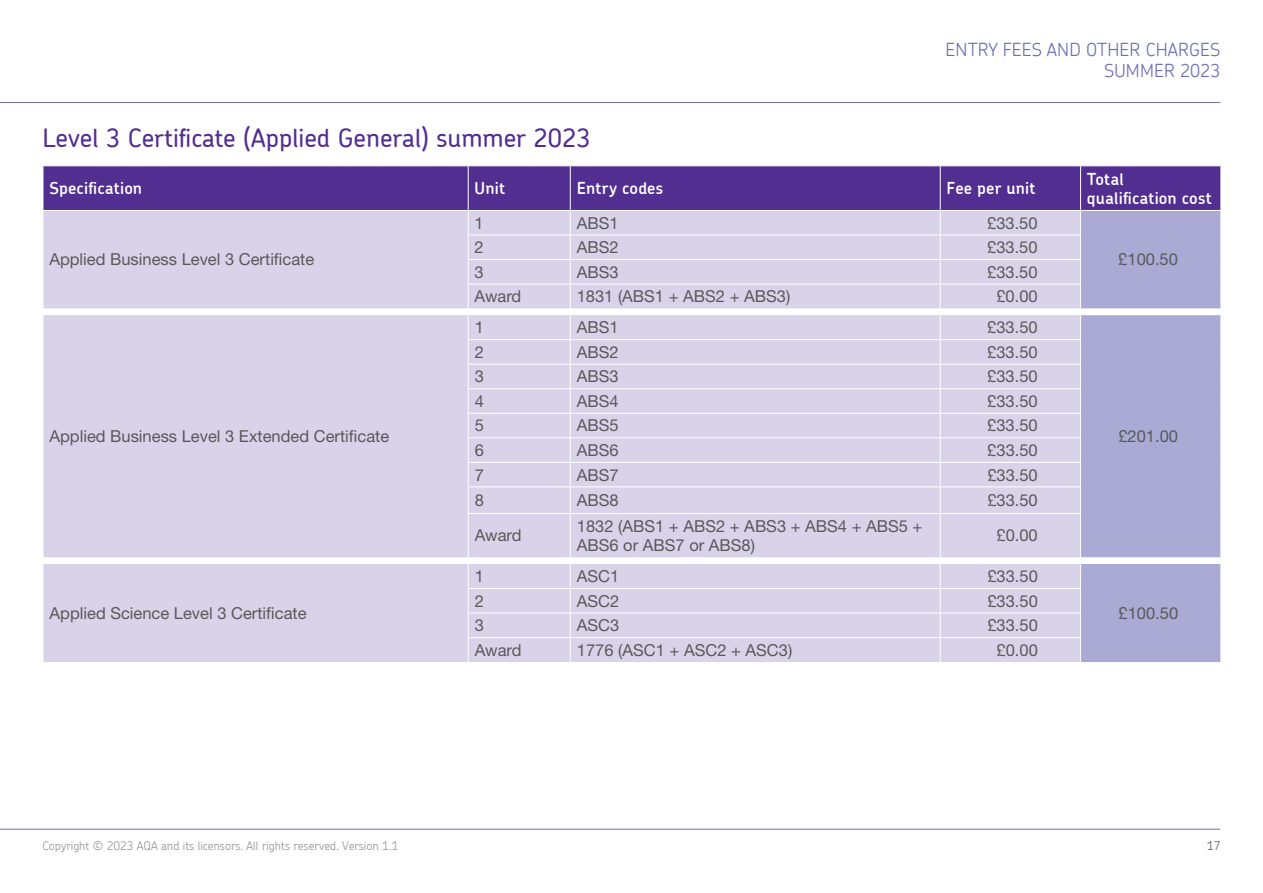
<style>
.page{position:relative;width:1263px;height:893px;background:#fff}
.page>*{position:absolute;margin:0;border:0;box-sizing:border-box;transform-origin:0 0}
.t1{font:500 25.5px "AQA Chevin Pro";color:#522e91}
.t2{font:300 18px/21px "AQA Chevin Pro";letter-spacing:.005em;color:#6b6eb3;text-align:right}
.t3{font:16.5px/19.5px "Helvetica Neue LT Std";color:#58595b}
.t4{font:600 16.5px/19.5px "AQA Chevin Pro";letter-spacing:.01em;color:#fff}
.t5{font:300 12px "AQA Chevin Pro";color:#939598}
.t6{font:300 12px "AQA Chevin Pro";color:#58595b}
</style>
<div class="page">
<hr style="left:0;top:829px;width:1220px;height:1px;background:#6b6eb3">
<hr style="left:0;top:102px;width:1220px;height:1px;background:#6b6eb3">
<div style="left:44px;top:166px;width:1176px;height:44px;background:#522e91"></div>
<div style="left:44px;top:211px;width:1036px;height:98px;background:#d9d3e9"></div>
<div style="left:1081px;top:211px;width:139px;height:98px;background:#aaaad5"></div>
<svg style="left:44px;top:315px;width:1176px;height:347px;background:#d4cfe7"></svg>
<hr style="left:468px;top:166px;width:1px;height:44px;background:#fff">
<hr style="left:570px;top:166px;width:1px;height:44px;background:#fff">
<hr style="left:940px;top:166px;width:1px;height:44px;background:#fff">
<hr style="left:1080px;top:166px;width:1px;height:44px;background:#fff">
<hr style="left:468px;top:235px;width:102px;height:1px;background:#fff">
<hr style="left:570px;top:235px;width:370px;height:1px;background:#fff">
<hr style="left:940px;top:235px;width:141px;height:1px;background:#fff">
<hr style="left:468px;top:259px;width:102px;height:1px;background:#fff">
<hr style="left:570px;top:259px;width:370px;height:1px;background:#fff">
<hr style="left:940px;top:259px;width:141px;height:1px;background:#fff">
<hr style="left:468px;top:284px;width:102px;height:1px;background:#fff">
<hr style="left:570px;top:284px;width:370px;height:1px;background:#fff">
<hr style="left:940px;top:284px;width:141px;height:1px;background:#fff">
<hr style="left:570px;top:339px;width:370px;height:1px;background:#fff">
<hr style="left:570px;top:364px;width:370px;height:1px;background:#fff">
<hr style="left:570px;top:388px;width:370px;height:1px;background:#fff">
<hr style="left:570px;top:413px;width:370px;height:1px;background:#fff">
<hr style="left:570px;top:437px;width:370px;height:1px;background:#fff">
<hr style="left:570px;top:462px;width:370px;height:1px;background:#fff">
<hr style="left:570px;top:486px;width:370px;height:1px;background:#fff">
<hr style="left:468px;top:514px;width:1px;height:43px;background:#fff">
<hr style="left:570px;top:513px;width:370px;height:1px;background:#fff">
<hr style="left:570px;top:514px;width:1px;height:43px;background:#fff">
<hr style="left:940px;top:514px;width:1px;height:43px;background:#fff">
<hr style="left:1080px;top:514px;width:1px;height:43px;background:#fff">
<hr style="left:570px;top:588px;width:370px;height:1px;background:#fff">
<hr style="left:570px;top:613px;width:370px;height:1px;background:#fff">
<hr style="left:570px;top:637px;width:370px;height:1px;background:#fff">
<svg style="left:468px;top:211px;width:1px;height:302px"></svg>
<svg style="left:570px;top:211px;width:1px;height:302px"></svg>
<svg style="left:940px;top:211px;width:1px;height:302px"></svg>
<svg style="left:1080px;top:234px;width:1px;height:279px"></svg>
<svg style="left:468px;top:557px;width:1px;height:105px"></svg>
<svg style="left:570px;top:557px;width:1px;height:105px"></svg>
<svg style="left:940px;top:557px;width:1px;height:105px"></svg>
<svg style="left:1080px;top:557px;width:1px;height:105px"></svg>
<hr style="left:468px;top:339px;width:102px;height:1px;background:#fff">
<hr style="left:940px;top:339px;width:141px;height:1px;background:#fff">
<hr style="left:468px;top:364px;width:102px;height:1px;background:#fff">
<hr style="left:940px;top:364px;width:141px;height:1px;background:#fff">
<hr style="left:468px;top:388px;width:102px;height:1px;background:#fff">
<hr style="left:940px;top:388px;width:141px;height:1px;background:#fff">
<hr style="left:468px;top:413px;width:102px;height:1px;background:#fff">
<hr style="left:940px;top:413px;width:141px;height:1px;background:#fff">
<hr style="left:468px;top:437px;width:102px;height:1px;background:#fff">
<hr style="left:940px;top:437px;width:141px;height:1px;background:#fff">
<hr style="left:468px;top:462px;width:102px;height:1px;background:#fff">
<hr style="left:940px;top:462px;width:141px;height:1px;background:#fff">
<hr style="left:468px;top:486px;width:102px;height:1px;background:#fff">
<hr style="left:940px;top:486px;width:141px;height:1px;background:#fff">
<hr style="left:468px;top:513px;width:102px;height:1px;background:#fff">
<hr style="left:940px;top:513px;width:141px;height:1px;background:#fff">
<hr style="left:468px;top:588px;width:102px;height:1px;background:#fff">
<hr style="left:940px;top:588px;width:141px;height:1px;background:#fff">
<hr style="left:468px;top:613px;width:102px;height:1px;background:#fff">
<hr style="left:940px;top:613px;width:141px;height:1px;background:#fff">
<hr style="left:468px;top:637px;width:102px;height:1px;background:#fff">
<hr style="left:940px;top:637px;width:141px;height:1px;background:#fff">
<svg style="left:43px;top:211px;width:1px;height:302px"></svg>
<svg style="left:1220px;top:211px;width:1px;height:302px"></svg>
<svg style="left:43px;top:564px;width:1px;height:98px"></svg>
<svg style="left:1220px;top:557px;width:1px;height:105px"></svg>
<p class="t2" style="left:946px;top:38px;width:276px">ENTRY FEES AND OTHER CHARGES<br>SUMMER 2023</p>
<h1 class="t1" style="left:43px;top:120px;width:550px">Level 3 Certificate (Applied General) summer 2023</h1>
<p class="t4" style="left:49px;top:178px;width:94px">Specification</p>
<p class="t4" style="left:475px;top:178px;width:32px">Unit</p>
<p class="t4" style="left:577px;top:178px;width:88px">Entry codes</p>
<p class="t4" style="left:947px;top:178px;width:90px">Fee per unit</p>
<p class="t4" style="left:1087px;top:169px;width:126px">Total qualification cost</p>
<p class="t3" style="left:475px;top:213px;width:11px">1</p>
<p class="t3" style="left:577px;top:213px;width:43px">ABS1</p>
<p class="t3" style="left:987px;top:213px;width:52px">£33.50</p>
<p class="t3" style="left:49px;top:250px;width:266px">Applied Business Level 3 Certificate</p>
<p class="t3" style="left:475px;top:237px;width:11px">2</p>
<p class="t3" style="left:577px;top:237px;width:43px">ABS2</p>
<p class="t3" style="left:987px;top:237px;width:52px">£33.50</p>
<p class="t3" style="left:475px;top:262px;width:11px">3</p>
<p class="t3" style="left:577px;top:262px;width:43px">ABS3</p>
<p class="t3" style="left:987px;top:262px;width:52px">£33.50</p>
<p class="t3" style="left:475px;top:286px;width:48px">Award</p>
<p class="t3" style="left:577px;top:286px;width:215px">1831 (ABS1 + ABS2 + ABS3)</p>
<p class="t3" style="left:996px;top:286px;width:43px">£0.00</p>
<p class="t3" style="left:1118px;top:250px;width:61px">£100.50</p>
<p class="t3" style="left:475px;top:317px;width:11px">1</p>
<p class="t3" style="left:577px;top:317px;width:43px">ABS1</p>
<p class="t3" style="left:987px;top:317px;width:52px">£33.50</p>
<p class="t3" style="left:49px;top:426px;width:341px">Applied Business Level 3 Extended Certificate</p>
<p class="t3" style="left:475px;top:342px;width:11px">2</p>
<p class="t3" style="left:577px;top:342px;width:43px">ABS2</p>
<p class="t3" style="left:987px;top:342px;width:52px">£33.50</p>
<p class="t3" style="left:475px;top:366px;width:11px">3</p>
<p class="t3" style="left:577px;top:366px;width:43px">ABS3</p>
<p class="t3" style="left:987px;top:366px;width:52px">£33.50</p>
<p class="t3" style="left:475px;top:391px;width:11px">4</p>
<p class="t3" style="left:577px;top:391px;width:43px">ABS4</p>
<p class="t3" style="left:987px;top:391px;width:52px">£33.50</p>
<p class="t3" style="left:475px;top:416px;width:11px">5</p>
<p class="t3" style="left:577px;top:416px;width:43px">ABS5</p>
<p class="t3" style="left:987px;top:416px;width:52px">£33.50</p>
<p class="t3" style="left:475px;top:440px;width:11px">6</p>
<p class="t3" style="left:577px;top:440px;width:43px">ABS6</p>
<p class="t3" style="left:987px;top:440px;width:52px">£33.50</p>
<p class="t3" style="left:475px;top:465px;width:11px">7</p>
<p class="t3" style="left:577px;top:465px;width:43px">ABS7</p>
<p class="t3" style="left:987px;top:465px;width:52px">£33.50</p>
<p class="t3" style="left:475px;top:490px;width:11px">8</p>
<p class="t3" style="left:577px;top:490px;width:43px">ABS8</p>
<p class="t3" style="left:987px;top:490px;width:52px">£33.50</p>
<p class="t3" style="left:475px;top:525px;width:48px">Award</p>
<p class="t3" style="left:577px;top:516px;width:347px">1832 (ABS1 + ABS2 + ABS3 + ABS4 + ABS5 +<br>ABS6 or ABS7 or ABS8)</p>
<p class="t3" style="left:996px;top:525px;width:43px">£0.00</p>
<p class="t3" style="left:1118px;top:426px;width:61px">£201.00</p>
<p class="t3" style="left:475px;top:566px;width:11px">1</p>
<p class="t3" style="left:577px;top:566px;width:44px">ASC1</p>
<p class="t3" style="left:987px;top:566px;width:52px">£33.50</p>
<p class="t3" style="left:50px;top:603px;width:258px">Applied Science Level 3 Certificate</p>
<p class="t3" style="left:475px;top:591px;width:11px">2</p>
<p class="t3" style="left:577px;top:591px;width:44px">ASC2</p>
<p class="t3" style="left:987px;top:591px;width:52px">£33.50</p>
<p class="t3" style="left:475px;top:615px;width:11px">3</p>
<p class="t3" style="left:577px;top:615px;width:44px">ASC3</p>
<p class="t3" style="left:987px;top:615px;width:52px">£33.50</p>
<p class="t3" style="left:475px;top:640px;width:48px">Award</p>
<p class="t3" style="left:577px;top:640px;width:217px">1776 (ASC1 + ASC2 + ASC3)</p>
<p class="t3" style="left:996px;top:640px;width:43px">£0.00</p>
<p class="t3" style="left:1118px;top:603px;width:61px">£100.50</p>
<p class="t5" style="left:43px;top:838px;width:357px">Copyright © 2023 AQA and its licensors. All rights reserved. Version 1.1</p>
<p class="t6" style="left:1207px;top:838px;width:15px">17</p>
</div>
